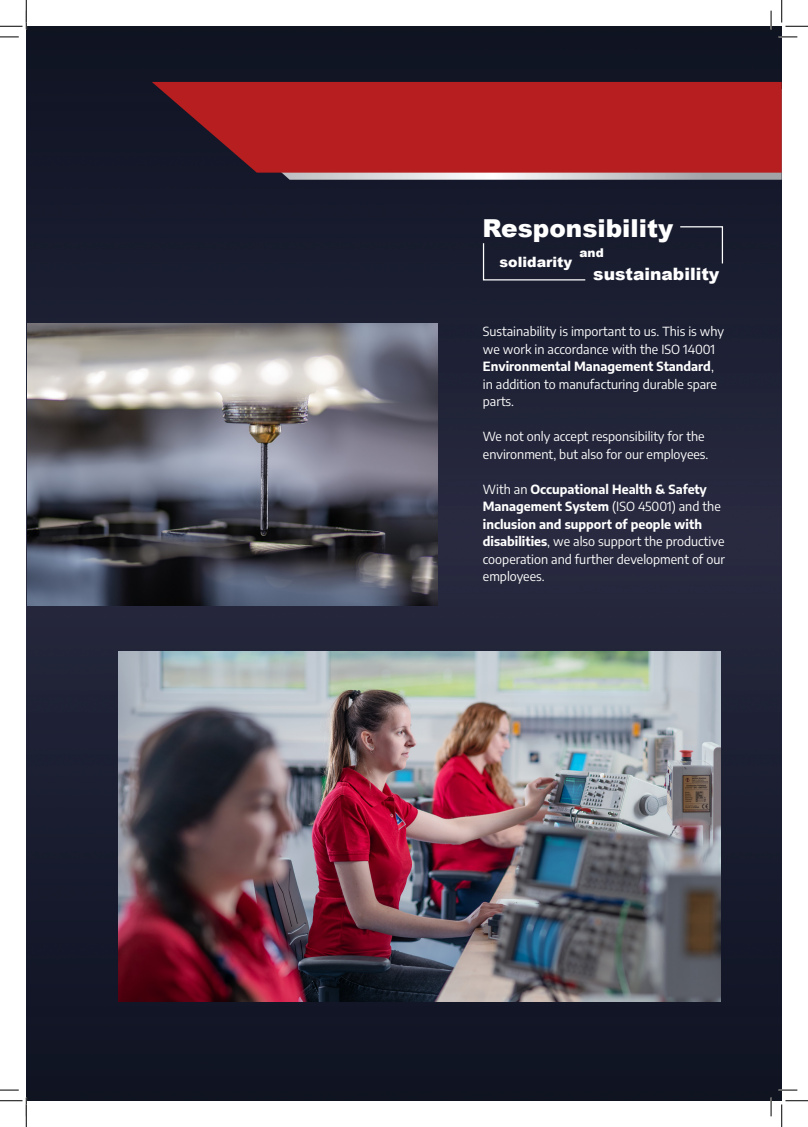
<style>
.page{position:relative;width:808px;height:1127px;background:#fff}
.page>*{position:absolute;margin:0;border:0;box-sizing:border-box;transform-origin:0 0}
.t1{font:900 24.75px "Arial";color:#fff}
.t2{font:900 17px "Arial";color:#fff}
.t3{font:900 14.25px "Arial";color:#fff}
.t4{font:100 condensed 12.5px/17.5px "Encode Sans";color:#fff}
.t5{font:900 12.12px "Arial";color:#fff}
.s1{font-weight:700;font-stretch:normal}
</style>
<div class="page">
<img style="left:26px;top:26px;width:755px;height:1074px">
<svg style="left:188px;top:173px;width:593px;height:7px;background:#a9aab0"></svg>
<svg style="left:152px;top:82px;width:629px;height:91px;background:#a91d20"></svg>
<img style="left:119px;top:651px;width:600px;height:350px">
<img style="left:27px;top:323px;width:410px;height:282px">
<div style="left:482px;top:225px;width:241px;height:56px;background:#181c2e"></div>
<svg style="left:0;top:36px;width:19px;height:2px"></svg>
<svg style="left:778px;top:36px;width:19px;height:2px"></svg>
<svg style="left:0;top:1089px;width:19px;height:1px"></svg>
<svg style="left:778px;top:1088px;width:19px;height:2px"></svg>
<svg style="left:770px;top:11px;width:1px;height:18px"></svg>
<svg style="left:770px;top:1097px;width:1px;height:18px"></svg>
<svg style="left:0;top:0;width:27px;height:29px"></svg>
<svg style="left:0;top:1097px;width:27px;height:29px"></svg>
<svg style="left:781px;top:0;width:26px;height:27px"></svg>
<svg style="left:781px;top:1100px;width:26px;height:26px"></svg>
<h1 class="t1" style="left:482px;top:210px;width:192px">Responsibility</h1>
<p class="t3" style="left:499px;top:251px;width:74px">solidarity</p>
<p class="t5" style="left:579px;top:244px;width:26px">and</p>
<h2 class="t2" style="left:593px;top:262px;width:128px">sustainability</h2>
<p class="t4" style="left:482px;top:322px;width:243px">Sustainability is important to us. This is why we work in accordance with the ISO 14001<br><span class="s1">Environmental Management Standard</span>, in addition to manufacturing durable spare parts.</p>
<p class="t4" style="left:482px;top:427px;width:227px">We not only accept responsibility for the environment, but also for our employees.</p>
<p class="t4" style="left:482px;top:480px;width:243px">With an <span class="s1">Occupational Health &amp; Safety Management System</span> (ISO 45001) and the <span class="s1">inclusion and support of people with disabilities</span>, we also support the productive cooperation and further development of our employees.</p>
</div>
